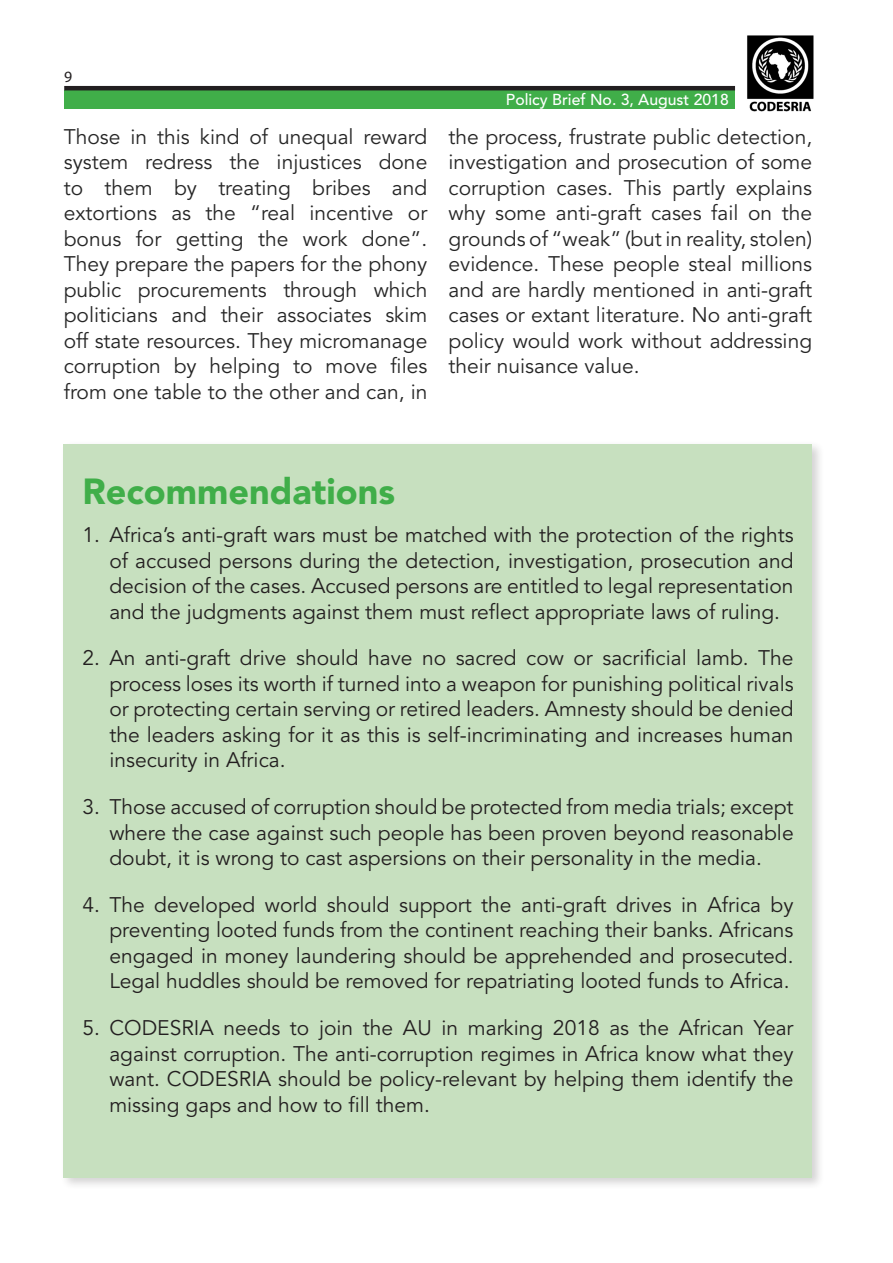
<style>
.page{position:relative;width:893px;height:1263px;background:#fff}
.page>*{position:absolute;margin:0;border:0;box-sizing:border-box;transform-origin:0 0}
.Titre{font:900 36px "Avenir";color:#40ae49}
.Texte1{font:21px/25.5px "Avenir";color:#231f20;text-align:justify}
.Texte1-2{font:21px/25.5px "Avenir";color:#262626;text-align:justify}
.t1{font:500 15.75px "Avenir";color:#fff}
.t2{font:15.75px "Myriad Pro";color:#231f20}
</style>
<div class="page">
<div style="left:64px;top:90px;width:671px;height:19px;background:#40ae49"></div>
<hr style="left:64px;top:86px;width:671px;height:4px;background:#231f20">
<img style="left:747px;top:35px;width:67px;height:77px">
<div style="left:60px;top:440px;width:764px;height:750px;background:#231f20;opacity:.2"></div>
<div style="left:64px;top:444px;width:748px;height:734px;background:#c7e0bf"></div>
<p class="t2" style="left:64px;top:67px;width:10px">9</p>
<p class="t1" style="left:506px;top:90px;width:224px">Policy Brief No. 3, August 2018</p>
<p class="Texte1-2" style="left:64px;top:124px;width:365px">Those in this kind of unequal reward system redress the injustices done to them by treating bribes and extortions as the “real incentive or bonus for getting the work done”.<br>They prepare the papers for the phony public procurements through which politicians and their associates skim off state resources. They micromanage corruption by helping to move files from one table to the other and can, in</p>
<p class="Texte1-2" style="left:449px;top:124px;width:365px">the process, frustrate public detection, investigation and prosecution of some corruption cases. This partly explains why some anti-graft cases fail on the grounds of “weak” (but in reality, stolen) evidence. These people steal millions and are hardly mentioned in anti-graft cases or extant literature. No anti-graft policy would work without addressing their nuisance value.</p>
<p class="Titre" style="left:82px;top:469px;width:314px">Recommendations</p>
<p class="Texte1" style="left:109px;top:523px;width:686px;text-indent:-27px">1. Africa’s anti-graft wars must be matched with the protection of the rights of accused persons during the detection, investigation, prosecution and decision of the cases. Accused persons are entitled to legal representation and the judgments against them must reflect appropriate laws of ruling.</p>
<p class="Texte1" style="left:109px;top:646px;width:686px;text-indent:-27px">2. An anti-graft drive should have no sacred cow or sacrificial lamb. The process loses its worth if turned into a weapon for punishing political rivals or protecting certain serving or retired leaders. Amnesty should be denied the leaders asking for it as this is self-incriminating and increases human insecurity in Africa.</p>
<p class="Texte1" style="left:109px;top:795px;width:686px;text-indent:-27px">3. Those accused of corruption should be protected from media trials; except where the case against such people has been proven beyond reasonable doubt, it is wrong to cast aspersions on their personality in the media.</p>
<p class="Texte1" style="left:109px;top:892px;width:686px;text-indent:-27px">4. The developed world should support the anti-graft drives in Africa by preventing looted funds from the continent reaching their banks. Africans engaged in money laundering should be apprehended and prosecuted.<br>Legal huddles should be removed for repatriating looted funds to Africa.</p>
<p class="Texte1" style="left:109px;top:1016px;width:686px;text-indent:-27px">5. CODESRIA needs to join the AU in marking 2018 as the African Year against corruption. The anti-corruption regimes in Africa know what they want. CODESRIA should be policy-relevant by helping them identify the missing gaps and how to fill them.</p>
</div>
